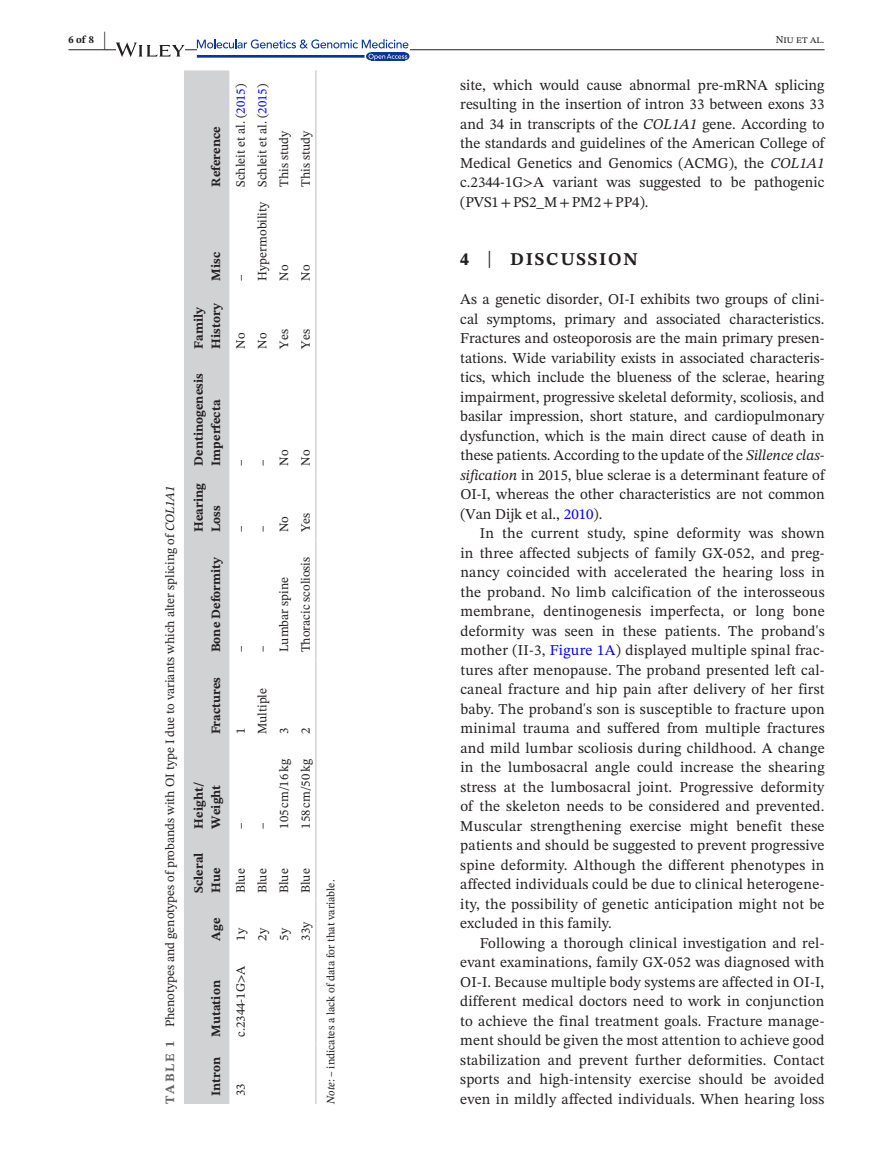
<style>
.page{position:relative;width:893px;height:1174px;background:#fff}
.page>*{position:absolute;margin:0;border:0;box-sizing:border-box;transform-origin:0 0}
.t1{font:700 18px "STIX Two Text";letter-spacing:.1em;color:#231f20}
.t2{font:15px/19.5px "STIX Two Text";letter-spacing:.015em;color:#231f20;text-align:justify}
.t3{font:12.75px "STIX Two Text";color:#231f20}
.t4{font:700 12.75px/17.2px "STIX Two Text";color:#231f20}
.t5{font:700 12.75px "STIX Two Text";letter-spacing:.14em;color:#636366}
.t6{font:11.25px "STIX Two Text";color:#231f20}
.t7{font:10.5px "STIX Two Text";color:#231f20}
.t8{font:700 10.5px "STIX Two Text";color:#231f20}
.s1{font-size:21px}
.s2{font-style:italic}
.s3{font-family:"STIX"}
.s4{color:#00f}
.s5{font-weight:400;font-size:23.7px}
</style>
<div class="page">
<hr style="left:68px;top:49px;width:756px;height:1px;background:#231f20">
<svg style="left:116px;top:43px;width:69px;height:14px"></svg>
<svg style="left:197px;top:39px;width:211px;height:21px"></svg>
<div style="left:184px;top:70px;width:45px;height:1034px;background:#d1d2d4"></div>
<hr style="left:315px;top:1044px;width:2px;height:60px;background:#d1d2d4">
<hr style="left:315px;top:948px;width:2px;height:96px;background:#d1d2d4">
<hr style="left:315px;top:900px;width:2px;height:48px;background:#d1d2d4">
<hr style="left:315px;top:836px;width:2px;height:64px;background:#d1d2d4">
<hr style="left:315px;top:742px;width:2px;height:94px;background:#d1d2d4">
<hr style="left:315px;top:659px;width:2px;height:83px;background:#d1d2d4">
<hr style="left:315px;top:539px;width:2px;height:120px;background:#d1d2d4">
<hr style="left:315px;top:473px;width:2px;height:66px;background:#d1d2d4">
<hr style="left:315px;top:356px;width:2px;height:117px;background:#d1d2d4">
<hr style="left:315px;top:288px;width:2px;height:68px;background:#d1d2d4">
<hr style="left:315px;top:194px;width:2px;height:94px;background:#d1d2d4">
<hr style="left:315px;top:70px;width:2px;height:124px;background:#d1d2d4">
<p class="t8" style="left:68px;top:32px;width:39px">6 of 8 <span class="s1">|</span></p>
<p class="t7" style="left:776px;top:32px;width:50px">Niu et al.</p>
<p class="t2" style="left:460px;top:75px;width:366px">site, which would cause abnormal pre-mRNA splicing resulting in the insertion of intron 33 between exons 33 and 34 in transcripts of the <span class="s2">COL1A1</span> gene. According to the standards and guidelines of the American College of Medical Genetics and Genomics (ACMG), the <span class="s2">COL1A1 </span>c.2344-1G<span class="s3">&gt;</span>A variant was suggested to be pathogenic (PVS1<span class="s3">+</span>PS2_M<span class="s3">+</span>PM2<span class="s3">+</span>PP4).</p>
<p class="t3" style="left:231px;top:187px;width:104px;rotate:-90deg">Schleit et al. (<span class="s4">2015</span>)</p>
<p class="t3" style="left:253px;top:280px;width:198px;rotate:-90deg">Hypermobility Schleit et al. (<span class="s4">2015</span>)</p>
<p class="t4" style="left:208px;top:187px;width:62px;rotate:-90deg">Reference</p>
<p class="t3" style="left:275px;top:187px;width:58px;rotate:-90deg">This study</p>
<p class="t3" style="left:296px;top:187px;width:58px;rotate:-90deg">This study</p>
<p class="t1" style="left:460px;top:246px;width:179px">4 <span class="s5">|</span> DISCUSSION</p>
<p class="t2" style="left:460px;top:289px;width:366px">As a genetic disorder, OI-I exhibits two groups of clini&shy;cal symptoms, primary and associated characteristics.<br>Fractures and osteoporosis are the main primary presen&shy;tations. Wide variability exists in associated characteris&shy;tics, which include the blueness of the sclerae, hearing impairment, progressive skeletal deformity, scoliosis, and basilar impression, short stature, and cardiopulmonary dysfunction, which is the main direct cause of death in these patients. According to the update of the <span class="s2">Sillence clas&shy;sification</span> in 2015, blue sclerae is a determinant feature of OI-I, whereas the other characteristics are not common (Van Dijk et al., <span class="s4">2010</span>).</p>
<p class="t2" style="left:460px;top:523px;width:366px;text-indent:20px">In the current study, spine deformity was shown in three affected subjects of family GX-052, and preg&shy;nancy coincided with accelerated the hearing loss in the proband. No limb calcification of the interosseous membrane, dentinogenesis imperfecta, or long bone deformity was seen in these patients. The proband's mother (II-3, <span class="s4">Figure 1A</span>) displayed multiple spinal frac&shy;tures after menopause. The proband presented left cal&shy;caneal fracture and hip pain after delivery of her first baby. The proband's son is susceptible to fracture upon minimal trauma and suffered from multiple fractures and mild lumbar scoliosis during childhood. A change in the lumbosacral angle could increase the shearing stress at the lumbosacral joint. Progressive deformity of the skeleton needs to be considered and prevented.<br>Muscular strengthening exercise might benefit these patients and should be suggested to prevent progressive spine deformity. Although the different phenotypes in affected individuals could be due to clinical heterogene&shy;ity, the possibility of genetic anticipation might not be excluded in this family.</p>
<p class="t2" style="left:460px;top:933px;width:366px;text-indent:20px">Following a thorough clinical investigation and rel&shy;evant examinations, family GX-052 was diagnosed with OI-I. Because multiple body systems are affected in OI-I, different medical doctors need to work in conjunction to achieve the final treatment goals. Fracture manage&shy;ment should be given the most attention to achieve good stabilization and prevent further deformities. Contact sports and high-intensity exercise should be avoided</p>
<p class="t4" style="left:208px;top:280px;width:30px;rotate:-90deg">Misc</p>
<p class="t3" style="left:275px;top:281px;width:18px;rotate:-90deg">No</p>
<p class="t3" style="left:296px;top:281px;width:18px;rotate:-90deg">No</p>
<p class="t3" style="left:231px;top:280px;width:8px;rotate:-90deg">–</p>
<p class="t4" style="left:190px;top:348px;width:47px;rotate:-90deg">Family<br>History</p>
<p class="t3" style="left:275px;top:348px;width:21px;rotate:-90deg">Yes</p>
<p class="t3" style="left:296px;top:348px;width:21px;rotate:-90deg">Yes</p>
<p class="t3" style="left:231px;top:348px;width:18px;rotate:-90deg">No</p>
<p class="t3" style="left:253px;top:348px;width:18px;rotate:-90deg">No</p>
<p class="t4" style="left:190px;top:466px;width:94px;rotate:-90deg">Dentinogenesis<br>Imperfecta</p>
<p class="t3" style="left:275px;top:466px;width:18px;rotate:-90deg">No</p>
<p class="t3" style="left:296px;top:466px;width:18px;rotate:-90deg">No</p>
<p class="t3" style="left:231px;top:466px;width:8px;rotate:-90deg">–</p>
<p class="t3" style="left:253px;top:466px;width:8px;rotate:-90deg">–</p>
<p class="t4" style="left:190px;top:532px;width:50px;rotate:-90deg">Hearing<br>Loss</p>
<p class="t3" style="left:161px;top:1027px;width:543px;rotate:-90deg">Phenotypes and genotypes of probands with OI type I due to variants which alter splicing of <span class="s2">COL1A1</span></p>
<p class="t3" style="left:296px;top:532px;width:21px;rotate:-90deg">Yes</p>
<p class="t3" style="left:275px;top:532px;width:18px;rotate:-90deg">No</p>
<p class="t3" style="left:231px;top:532px;width:8px;rotate:-90deg">–</p>
<p class="t3" style="left:253px;top:532px;width:8px;rotate:-90deg">–</p>
<p class="t4" style="left:208px;top:652px;width:97px;rotate:-90deg">Bone Deformity</p>
<p class="t3" style="left:296px;top:652px;width:97px;rotate:-90deg">Thoracic scoliosis</p>
<p class="t3" style="left:275px;top:652px;width:76px;rotate:-90deg">Lumbar spine</p>
<p class="t3" style="left:231px;top:652px;width:8px;rotate:-90deg">–</p>
<p class="t3" style="left:253px;top:652px;width:8px;rotate:-90deg">–</p>
<p class="t4" style="left:208px;top:734px;width:59px;rotate:-90deg">Fractures</p>
<p class="t3" style="left:253px;top:734px;width:48px;rotate:-90deg">Multiple</p>
<p class="t3" style="left:296px;top:734px;width:8px;rotate:-90deg">2</p>
<p class="t3" style="left:275px;top:734px;width:8px;rotate:-90deg">3</p>
<p class="t3" style="left:231px;top:734px;width:8px;rotate:-90deg">1</p>
<p class="t3" style="left:275px;top:828px;width:71px;rotate:-90deg">105 cm/16kg</p>
<p class="t3" style="left:296px;top:828px;width:71px;rotate:-90deg">158 cm/50kg</p>
<p class="t4" style="left:190px;top:828px;width:48px;rotate:-90deg">Height/<br>Weight</p>
<p class="t3" style="left:231px;top:828px;width:8px;rotate:-90deg">–</p>
<p class="t3" style="left:253px;top:828px;width:8px;rotate:-90deg">–</p>
<p class="t4" style="left:190px;top:893px;width:42px;rotate:-90deg">Scleral<br>Hue</p>
<p class="t3" style="left:231px;top:893px;width:26px;rotate:-90deg">Blue</p>
<p class="t3" style="left:253px;top:893px;width:26px;rotate:-90deg">Blue</p>
<p class="t3" style="left:275px;top:893px;width:26px;rotate:-90deg">Blue</p>
<p class="t3" style="left:296px;top:893px;width:26px;rotate:-90deg">Blue</p>
<p class="t6" style="left:323px;top:1104px;width:226px;rotate:-90deg"><span class="s2">Note</span>: – indicates a lack of data for that variable.</p>
<p class="t4" style="left:208px;top:940px;width:24px;rotate:-90deg">Age</p>
<p class="t3" style="left:296px;top:940px;width:21px;rotate:-90deg">33y</p>
<p class="t3" style="left:231px;top:940px;width:14px;rotate:-90deg">1y</p>
<p class="t3" style="left:253px;top:940px;width:14px;rotate:-90deg">2y</p>
<p class="t3" style="left:275px;top:940px;width:14px;rotate:-90deg">5y</p>
<p class="t3" style="left:231px;top:1036px;width:73px;rotate:-90deg">c.2344-1G<span class="s3">&gt;</span>A</p>
<p class="t4" style="left:208px;top:1036px;width:58px;rotate:-90deg">Mutation</p>
<p class="t5" style="left:161px;top:1104px;width:64px;rotate:-90deg">TABLE 1</p>
<p class="t4" style="left:208px;top:1096px;width:41px;rotate:-90deg">Intron</p>
<p class="t3" style="left:231px;top:1096px;width:14px;rotate:-90deg">33</p>
<p class="t2" style="left:460px;top:1089px;width:366px">even in mildly affected individuals. When hearing loss</p>
</div>
